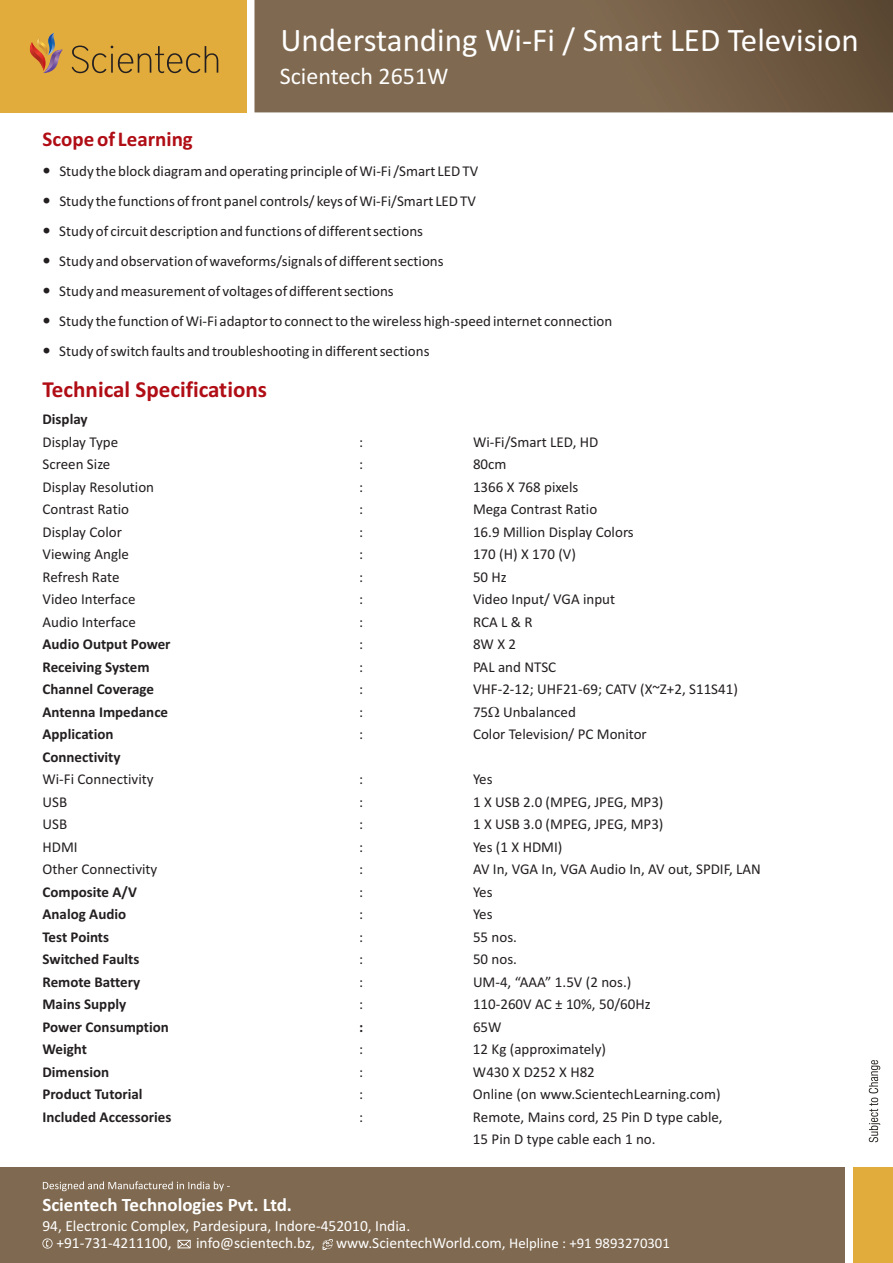
<style>
.page{position:relative;width:893px;height:1263px;background:#fff}
.page>*{position:absolute;margin:0;border:0;box-sizing:border-box;transform-origin:0 0}
.t1{font:33px "Calibri";color:#fff}
.t2{font:24px "Calibri";color:#fff}
.t3{font:700 23.1px "Calibri";color:#b00d15}
.t4{font:700 21px "Calibri";color:#b00d15}
.t5{font:700 19.05px "Calibri";color:#fff}
.t6{font:15.45px/17px "Calibri";color:#fff}
.t7{font:15px/30px "Calibri";color:#231f20}
.t8{font:700 15px "Calibri";color:#231f20}
.s1{font-size:14.7px}
</style>
<div class="page">
<svg style="left:254px;top:0;width:639px;height:112px;background:#78624a"></svg>
<div style="left:0;top:0;width:246px;height:112px;background:#e1ac3c"></div>
<svg style="left:72px;top:46px;width:146px;height:27px"></svg>
<svg style="left:29px;top:33px;width:34px;height:40px"></svg>
<div style="left:0;top:1167px;width:845px;height:96px;background:#7f6950"></div>
<div style="left:853px;top:1167px;width:40px;height:96px;background:#e1ac3c"></div>
<svg style="left:869px;top:1060px;width:11px;height:82px"></svg>
<svg style="left:178px;top:1240px;width:12px;height:8px"></svg>
<svg style="left:322px;top:1239px;width:11px;height:11px"></svg>
<svg style="left:42px;top:1238px;width:11px;height:10px"></svg>
<svg style="left:43px;top:1181px;width:187px;height:10px"></svg>
<h1 class="t1" style="left:280px;top:26px;width:580px">Understanding Wi-Fi / Smart LED Television</h1>
<h2 class="t2" style="left:280px;top:66px;width:170px">Scientech 2651W</h2>
<h3 class="t4" style="left:43px;top:130px;width:152px">Scope of Learning</h3>
<p class="t7" style="left:59px;top:157px;width:554px">Study the block diagram and operating principle of Wi-Fi /Smart LED TV<br>Study the functions of front panel controls/ keys of Wi-Fi/Smart LED TV<br>Study of circuit description and functions of different sections<br>Study and observation of waveforms/signals of different sections<br>Study and measurement of voltages of different sections<br>Study the function of Wi-Fi adaptor to connect to the wireless high-speed internet connection Study of switch faults and troubleshooting in different sections</p>
<h3 class="t3" style="left:43px;top:379px;width:226px">Technical Specifications</h3>
<p class="t8" style="left:43px;top:413px;width:47px">Display</p>
<p class="t7" style="left:43px;top:428px;width:77px">Display Type</p>
<p class="t7" style="left:359px;top:428px;width:6px">:</p>
<p class="t7" style="left:473px;top:428px;width:127px">Wi-Fi/Smart LED, HD</p>
<p class="t7" style="left:43px;top:450px;width:69px">Screen Size</p>
<p class="t7" style="left:359px;top:450px;width:6px">:</p>
<p class="t7" style="left:473px;top:450px;width:35px">80cm</p>
<p class="t7" style="left:43px;top:473px;width:113px">Display Resolution</p>
<p class="t7" style="left:359px;top:473px;width:6px">:</p>
<p class="t7" style="left:473px;top:473px;width:107px">1366 X 768 pixels</p>
<p class="t7" style="left:43px;top:495px;width:88px">Contrast Ratio</p>
<p class="t7" style="left:359px;top:495px;width:6px">:</p>
<p class="t7" style="left:473px;top:495px;width:126px">Mega Contrast Ratio</p>
<p class="t7" style="left:43px;top:518px;width:81px">Display Color</p>
<p class="t7" style="left:359px;top:518px;width:6px">:</p>
<p class="t7" style="left:473px;top:518px;width:162px">16.9 Million Display Colors</p>
<p class="t7" style="left:43px;top:540px;width:88px">Viewing Angle</p>
<p class="t7" style="left:359px;top:540px;width:6px">:</p>
<p class="t7" style="left:473px;top:540px;width:105px">170 (H) X 170 (V)</p>
<p class="t7" style="left:43px;top:563px;width:78px">Refresh Rate</p>
<p class="t7" style="left:359px;top:563px;width:6px">:</p>
<p class="t7" style="left:473px;top:563px;width:35px">50 Hz</p>
<p class="t7" style="left:43px;top:585px;width:94px">Video Interface</p>
<p class="t7" style="left:359px;top:585px;width:6px">:</p>
<p class="t7" style="left:473px;top:585px;width:144px">Video Input/ VGA input</p>
<p class="t7" style="left:43px;top:608px;width:95px">Audio Interface</p>
<p class="t7" style="left:359px;top:608px;width:6px">:</p>
<p class="t7" style="left:473px;top:608px;width:61px">RCA L &amp; R</p>
<p class="t8" style="left:43px;top:638px;width:130px">Audio Output Power</p>
<p class="t7" style="left:359px;top:630px;width:6px">:</p>
<p class="t7" style="left:473px;top:630px;width:45px">8W X 2</p>
<p class="t8" style="left:43px;top:660px;width:109px">Receiving System</p>
<p class="t7" style="left:359px;top:653px;width:6px">:</p>
<p class="t7" style="left:473px;top:653px;width:85px">PAL and NTSC</p>
<p class="t8" style="left:43px;top:683px;width:113px">Channel Coverage</p>
<p class="t7" style="left:359px;top:675px;width:6px">:</p>
<p class="t7" style="left:473px;top:675px;width:266px">VHF-2-12; UHF21-69; CATV (X~Z+2, S11S41)</p>
<p class="t8" style="left:43px;top:705px;width:127px">Antenna Impedance</p>
<p class="t7" style="left:359px;top:698px;width:6px">:</p>
<p class="t7" style="left:473px;top:698px;width:104px">75 Unbalanced</p>
<p class="t8" style="left:43px;top:728px;width:73px">Application</p>
<p class="t7" style="left:359px;top:720px;width:6px">:</p>
<p class="t7" style="left:473px;top:720px;width:175px">Color Television/ PC Monitor</p>
<p class="t8" style="left:43px;top:750px;width:79px">Connectivity</p>
<p class="t7" style="left:43px;top:765px;width:113px">Wi-Fi Connectivity</p>
<p class="t7" style="left:359px;top:765px;width:6px">:</p>
<p class="t7" style="left:473px;top:765px;width:21px">Yes</p>
<p class="t7" style="left:43px;top:788px;width:26px">USB</p>
<p class="t7" style="left:359px;top:788px;width:6px">:</p>
<p class="t7" style="left:473px;top:788px;width:192px">1 X USB 2.0 (MPEG, JPEG, MP3)</p>
<p class="t7" style="left:43px;top:810px;width:26px">USB</p>
<p class="t7" style="left:359px;top:810px;width:6px">:</p>
<p class="t7" style="left:473px;top:810px;width:192px">1 X USB 3.0 (MPEG, JPEG, MP3)</p>
<p class="t7" style="left:43px;top:833px;width:37px">HDMI</p>
<p class="t7" style="left:359px;top:833px;width:6px">:</p>
<p class="t7" style="left:473px;top:833px;width:91px">Yes (1 X HDMI)</p>
<p class="t7" style="left:43px;top:855px;width:116px">Other Connectivity</p>
<p class="t7" style="left:359px;top:855px;width:6px">:</p>
<p class="t7" style="left:473px;top:855px;width:289px">AV In, VGA In, VGA Audio In, AV out, SPDIF, LAN</p>
<p class="t8" style="left:43px;top:885px;width:96px">Composite A/V</p>
<p class="t7" style="left:359px;top:878px;width:6px">:</p>
<p class="t7" style="left:473px;top:878px;width:21px">Yes</p>
<p class="t8" style="left:42px;top:908px;width:85px">Analog Audio</p>
<p class="t7" style="left:359px;top:900px;width:6px">:</p>
<p class="t7" style="left:473px;top:900px;width:21px">Yes</p>
<p class="t8" style="left:42px;top:930px;width:68px">Test Points</p>
<p class="t7" style="left:359px;top:923px;width:6px">:</p>
<p class="t7" style="left:473px;top:923px;width:46px">55 nos.</p>
<p class="t8" style="left:42px;top:953px;width:98px">Switched Faults</p>
<p class="t7" style="left:359px;top:945px;width:6px">:</p>
<p class="t7" style="left:473px;top:945px;width:46px">50 nos.</p>
<p class="t8" style="left:42px;top:975px;width:99px">Remote Battery</p>
<p class="t7" style="left:359px;top:968px;width:6px">:</p>
<p class="t7" style="left:473px;top:968px;width:160px">UM-4, “AAA” 1.5V (2 nos.)</p>
<p class="t8" style="left:42px;top:998px;width:85px">Mains Supply</p>
<p class="t7" style="left:359px;top:990px;width:6px">:</p>
<p class="t7" style="left:473px;top:990px;width:179px">110-260V AC ± 10%, 50/60Hz</p>
<p class="t8" style="left:42px;top:1020px;width:128px">Power Consumption</p>
<p class="t8" style="left:359px;top:1020px;width:6px">:</p>
<p class="t7" style="left:473px;top:1013px;width:30px">65W</p>
<p class="t8" style="left:42px;top:1043px;width:46px">Weight</p>
<p class="t7" style="left:359px;top:1035px;width:6px">:</p>
<p class="t7" style="left:473px;top:1035px;width:135px">12 Kg (approximately)</p>
<p class="t8" style="left:42px;top:1065px;width:68px">Dimension</p>
<p class="t7" style="left:359px;top:1058px;width:6px">:</p>
<p class="t7" style="left:473px;top:1058px;width:123px">W430 X D252 X H82</p>
<p class="t8" style="left:42px;top:1088px;width:102px">Product Tutorial</p>
<p class="t7" style="left:359px;top:1080px;width:6px">:</p>
<p class="t7" style="left:473px;top:1080px;width:249px">Online (on www.ScientechLearning.com)</p>
<p class="t8" style="left:42px;top:1110px;width:130px">Included Accessories</p>
<p class="t7" style="left:359px;top:1103px;width:6px">:</p>
<p class="t7" style="left:473px;top:1107px;width:251px;line-height:22.5px">Remote, Mains cord, 25 Pin D type cable,<br>15 Pin D type cable each 1 no.</p>
<p class="t5" style="left:42px;top:1197px;width:251px">Scientech Technologies Pvt. Ltd.</p>
<p class="t6" style="left:56px;top:1218px;width:355px;text-indent:-14px">94, Electronic Complex, Pardesipura, Indore-452010, India. +91-731-4211100,</p>
<p class="t6" style="left:196px;top:1235px;width:120px">info@scientech.bz,</p>
<p class="t6" style="left:336px;top:1235px;width:335px">www.ScientechWorld.com, <span class="s1">Helpline : +91 9893270301</span></p>
</div>
